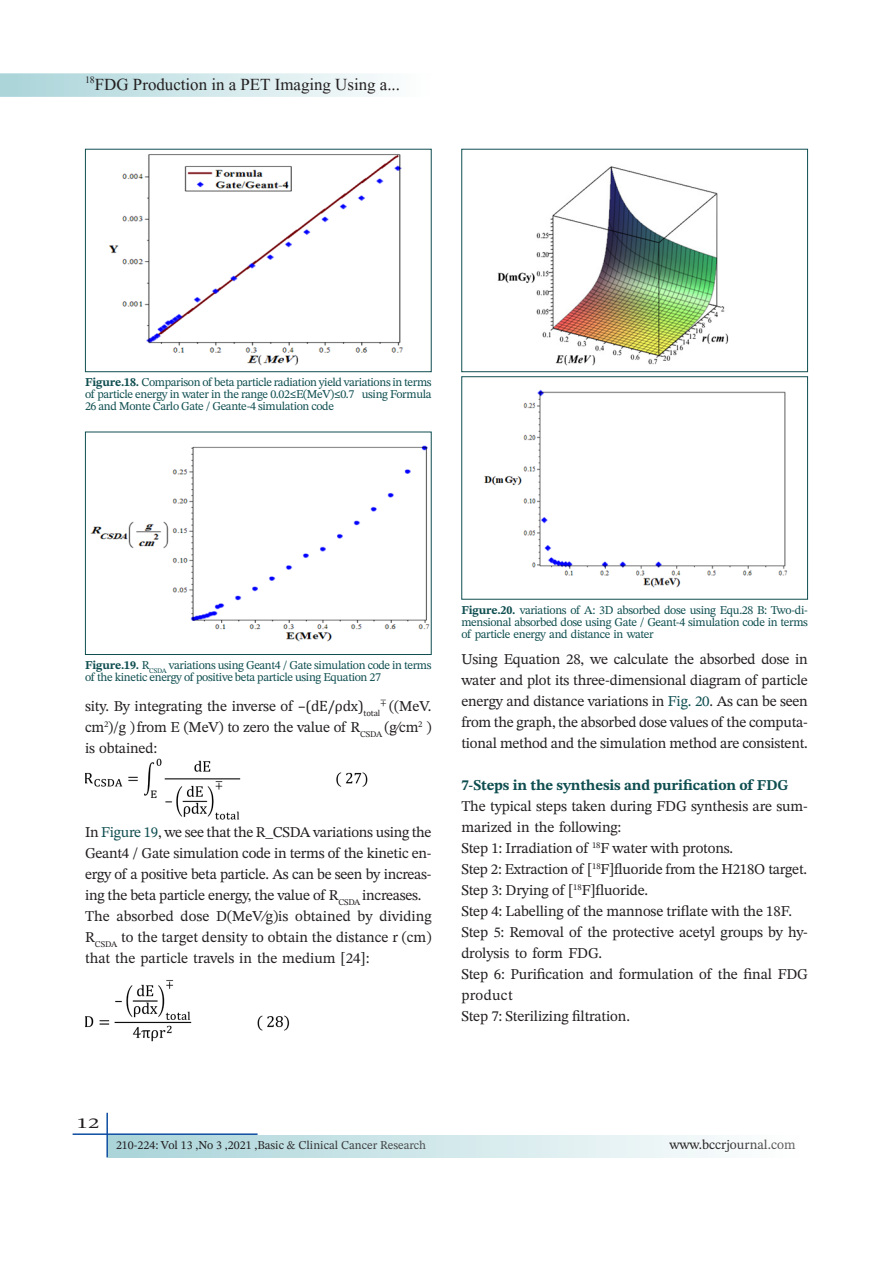
<style>
.page{position:relative;width:893px;height:1263px;background:#fff}
.page>*{position:absolute;margin:0;border:0;box-sizing:border-box;transform-origin:0 0}
.t1{font:21px "Aparajita";color:#231f20}
.t2{font:15px/21px "STIX Two Text";letter-spacing:-.01em;color:#231f20;text-align:justify}
.t3{font:700 15px "STIX Two Text";letter-spacing:-.01em;color:#0f4e50}
.t4{font:15px "STIX Two Text";letter-spacing:-.01em;color:#231f20;scale:1.5 1}
.t5{font:13.5px "STIX Two Text";color:#231f20}
.t6{font:12px/12px "STIX Two Text";letter-spacing:-.03em;color:#0f4e50;text-align:justify}
.t7{font:12px "STIX Two Text";color:#231f20}
.s1{font-weight:700}
.s2{font-family:"Cambria"}
.s3{color:#0f4e50}
</style>
<div class="page">
<svg style="left:0;top:73px;width:383px;height:24px;background:#cfe7e9"></svg>
<hr style="left:73px;top:1133px;width:185px;height:2px;background:#0d4da1">
<hr style="left:106px;top:1113px;width:2px;height:44px;background:#0d4da1">
<div style="left:108px;top:1135px;width:695px;height:22px;background:linear-gradient(to right,#a9d4d9,#fefefe)"></div>
<img style="left:109px;top:154px;width:294px;height:212px">
<div style="left:85px;top:149px;width:347px;height:223px;border:1px solid #0f4e50"></div>
<img style="left:90px;top:445px;width:340px;height:197px">
<div style="left:85px;top:432px;width:347px;height:223px;border:1px solid #0f4e50"></div>
<img style="left:497px;top:166px;width:232px;height:200px">
<div style="left:461px;top:149px;width:347px;height:223px;border:1px solid #0f4e50"></div>
<img style="left:484px;top:389px;width:304px;height:199px">
<div style="left:461px;top:376px;width:347px;height:224px;border:1px solid #0f4e50"></div>
<img style="left:85px;top:758px;width:283px;height:62px">
<img style="left:85px;top:980px;width:205px;height:62px">
<h1 class="t1" style="left:85px;top:72px;width:316px"><sup>18</sup>FDG Production in a PET Imaging Using a...</h1>
<p class="t6" style="left:85px;top:376px;width:348px"><span class="s1">Figure.18.</span> Comparison of beta particle radiation yield variations in terms of particle energy in water in the range 0.02<span class="s2">≤</span>E(MeV)<span class="s2">≤</span>0.7 using Formula 26 and Monte Carlo Gate / Geante-4 simulation code</p>
<p class="t6" style="left:85px;top:659px;width:348px"><span class="s1">Figure.19.</span> R<sub>CSDA</sub> variations using Geant4 / Gate simulation code in terms of the kinetic energy of positive beta particle using Equation 27</p>
<p class="t2" style="left:85px;top:695px;width:348px">sity. By integrating the inverse of <span class="s2">–(dE/ρdx)</span><sub>total</sub><sup>∓</sup> ((MeV. cm<sup>2</sup>)/g )from E (MeV) to zero the value of R<sub>CSDA</sub> (g⁄cm<sup>2</sup> ) is obtained:</p>
<p class="t2" style="left:85px;top:821px;width:348px">In <span class="s3">Figure 19</span>, we see that the R_CSDA variations using the Geant4 / Gate simulation code in terms of the kinetic en&shy;ergy of a positive beta particle. As can be seen by increas&shy;ing the beta particle energy, the value of R<sub>CSDA</sub> increases.</p>
<p class="t2" style="left:85px;top:905px;width:348px">The absorbed dose D(MeV⁄g)is obtained by dividing R<sub>CSDA</sub> to the target density to obtain the distance r (cm) that the particle travels in the medium [24]:</p>
<p class="t6" style="left:461px;top:604px;width:348px"><span class="s1">Figure.20.</span> variations of A: 3D absorbed dose using Equ.28 B: Two-di&shy;mensional absorbed dose using Gate / Geant-4 simulation code in terms of particle energy and distance in water</p>
<p class="t2" style="left:461px;top:649px;width:348px">Using Equation 28, we calculate the absorbed dose in water and plot its three-dimensional diagram of particle energy and distance variations in <span class="s3">Fig. 20</span>. As can be seen from the graph, the absorbed dose values of the computa&shy;tional method and the simulation method are consistent.</p>
<p class="t3" style="left:461px;top:774px;width:329px">7-Steps in the synthesis and purification of FDG</p>
<p class="t2" style="left:461px;top:796px;width:348px">The typical steps taken during FDG synthesis are sum&shy;marized in the following:</p>
<p class="t2" style="left:461px;top:838px;width:273px">Step 1: Irradiation of <sup>18</sup>F water with protons.</p>
<p class="t2" style="left:461px;top:859px;width:347px">Step 2: Extraction of [<sup>18</sup>F]fluoride from the H218O target.</p>
<p class="t2" style="left:461px;top:880px;width:188px">Step 3: Drying of [<sup>18</sup>F]fluoride.</p>
<p class="t2" style="left:461px;top:901px;width:332px">Step 4: Labelling of the mannose triflate with the 18F.</p>
<p class="t2" style="left:461px;top:922px;width:348px">Step 5: Removal of the protective acetyl groups by hy&shy;drolysis to form FDG.</p>
<p class="t2" style="left:461px;top:964px;width:348px">Step 6: Purification and formulation of the final FDG product</p>
<p class="t2" style="left:461px;top:1006px;width:170px">Step 7: Sterilizing filtration.</p>
<p class="t4" style="left:77px;top:1113px;width:16px">12</p>
<p class="t7" style="left:116px;top:1136px;width:312px">210-224: Vol 13 ,No 3 ,2021 ,Basic &amp; Clinical Cancer Research</p>
<p class="t5" style="left:669px;top:1134px;width:128px">www.bccrjournal.com</p>
</div>
